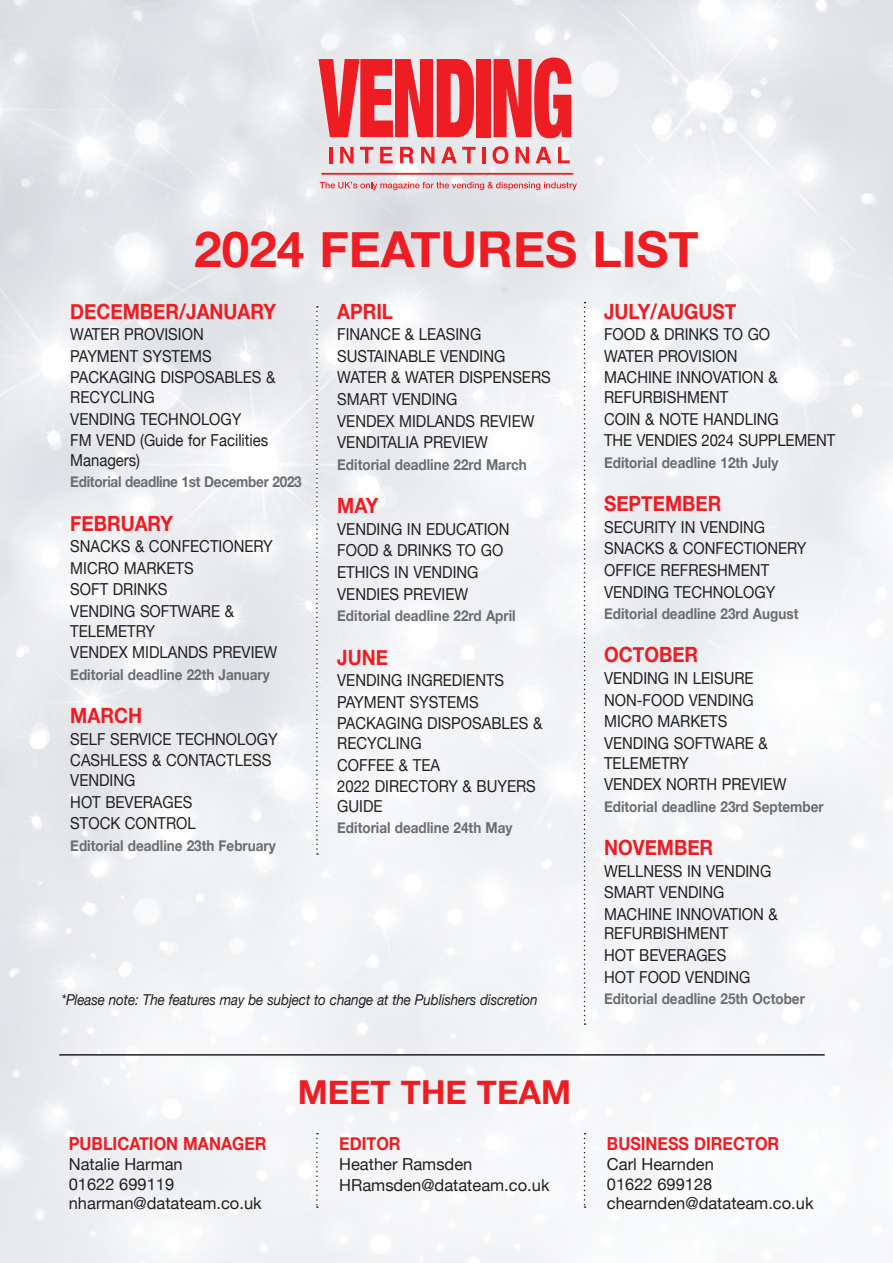
<style>
.page{position:relative;width:893px;height:1263px;background:#fff}
.page>*{position:absolute;margin:0;border:0;box-sizing:border-box;transform-origin:0 0}
.t1{font:700 49.5px "Helvetica Neue";color:#ee1d23}
.t2{font:700 33px "Helvetica Neue";color:#ee1d23}
.t3{font:700 21px "Helvetica Neue";color:#ee1d23;scale:.9 1}
.t4{font:700 18px "Helvetica Neue";color:#ee1d23;scale:.9 1}
.t5{font:16.5px/21.6px "Helvetica Neue";color:#231f20;scale:.9 1}
.t6{font:16.5px/19.8px "Helvetica Neue";color:#231f20}
.t7{font:700 15px "Helvetica Neue";color:#6c6d70;scale:.9 1}
.t8{font:italic 15px "Helvetica Neue";letter-spacing:-.01em;color:#231f20;scale:.9 1}
.t9{font:700 15px "Helvetica Neue";letter-spacing:-.02em;color:#6c6d70;scale:.9 1}
</style>
<div class="page">
<img style="left:0;top:0;width:893px;height:1263px">
<hr style="left:59px;top:1054px;width:766px;height:1px;background:#231f20">
<svg style="left:584px;top:302px;width:1px;height:723px"></svg>
<svg style="left:316px;top:306px;width:2px;height:549px"></svg>
<svg style="left:316px;top:1133px;width:2px;height:75px"></svg>
<svg style="left:584px;top:1133px;width:1px;height:75px"></svg>
<svg style="left:318px;top:59px;width:156px;height:78px;background:#ec545a"></svg>
<div style="left:476px;top:59px;width:14px;height:78px;background:#ee1d23"></div>
<svg style="left:493px;top:58px;width:78px;height:80px;background:#ec5156"></svg>
<hr style="left:329px;top:147px;width:3px;height:16px;background:#ee1d23">
<svg style="left:340px;top:147px;width:14px;height:16px"></svg>
<svg style="left:360px;top:147px;width:13px;height:16px"></svg>
<svg style="left:380px;top:147px;width:13px;height:16px"></svg>
<svg style="left:400px;top:147px;width:13px;height:16px"></svg>
<svg style="left:421px;top:147px;width:13px;height:16px"></svg>
<svg style="left:441px;top:147px;width:35px;height:16px"></svg>
<hr style="left:482px;top:147px;width:3px;height:16px;background:#ee1d23">
<svg style="left:493px;top:146px;width:15px;height:18px"></svg>
<svg style="left:516px;top:147px;width:13px;height:16px"></svg>
<svg style="left:536px;top:147px;width:15px;height:16px"></svg>
<svg style="left:558px;top:147px;width:12px;height:16px"></svg>
<hr style="left:321px;top:173px;width:252px;height:2px;background:#ee1d23">
<svg style="left:320px;top:182px;width:257px;height:8px;background:#e6adb1"></svg>
<h1 class="t1" style="left:194px;top:210px;width:506px">2024 FEATURES LIST</h1>
<p class="t3" style="left:70px;top:295px;width:230px">DECEMBER/JANUARY</p>
<p class="t5" style="left:70px;top:324px;width:229px">WATER PROVISION<br>PAYMENT SYSTEMS<br>PACKAGING DISPOSABLES &amp;</p>
<p class="t5" style="left:70px;top:387px;width:222px">RECYCLING<br>VENDING TECHNOLOGY<br>FM VEND (Guide for Facilities</p>
<p class="t5" style="left:70px;top:450px;width:79px">Managers)</p>
<p class="t9" style="left:70px;top:470px;width:259px">Editorial deadline 1st December 2023</p>
<p class="t3" style="left:70px;top:507px;width:116px">FEBRUARY</p>
<p class="t5" style="left:70px;top:536px;width:226px">SNACKS &amp; CONFECTIONERY<br>MICRO MARKETS<br>SOFT DRINKS<br>VENDING SOFTWARE &amp;</p>
<p class="t5" style="left:70px;top:621px;width:232px">TELEMETRY<br>VENDEX MIDLANDS PREVIEW</p>
<p class="t7" style="left:70px;top:663px;width:223px">Editorial deadline 22th January</p>
<p class="t3" style="left:70px;top:699px;width:81px">MARCH</p>
<p class="t5" style="left:70px;top:729px;width:232px">SELF SERVICE TECHNOLOGY<br>CASHLESS &amp; CONTACTLESS</p>
<p class="t5" style="left:70px;top:770px;width:141px">VENDING<br>HOT BEVERAGES<br>STOCK CONTROL</p>
<p class="t7" style="left:70px;top:834px;width:230px">Editorial deadline 23th February</p>
<p class="t3" style="left:337px;top:295px;width:64px">APRIL</p>
<p class="t5" style="left:337px;top:324px;width:239px">FINANCE &amp; LEASING<br>SUSTAINABLE VENDING<br>WATER &amp; WATER DISPENSERS<br>SMART VENDING<br>VENDEX MIDLANDS REVIEW<br>VENDITALIA PREVIEW</p>
<p class="t7" style="left:337px;top:453px;width:212px">Editorial deadline 22rd March</p>
<p class="t3" style="left:337px;top:489px;width:47px">MAY</p>
<p class="t5" style="left:337px;top:519px;width:193px">VENDING IN EDUCATION<br>FOOD &amp; DRINKS TO GO<br>ETHICS IN VENDING<br>VENDIES PREVIEW</p>
<p class="t7" style="left:337px;top:604px;width:200px">Editorial deadline 22rd April</p>
<p class="t3" style="left:337px;top:641px;width:58px">JUNE</p>
<p class="t5" style="left:337px;top:670px;width:229px">VENDING INGREDIENTS<br>PAYMENT SYSTEMS<br>PACKAGING DISPOSABLES &amp;</p>
<p class="t5" style="left:337px;top:733px;width:222px">RECYCLING<br>COFFEE &amp; TEA<br>2022 DIRECTORY &amp; BUYERS</p>
<p class="t5" style="left:337px;top:796px;width:52px">GUIDE</p>
<p class="t7" style="left:337px;top:816px;width:196px">Editorial deadline 24th May</p>
<p class="t3" style="left:604px;top:295px;width:149px">JULY/AUGUST</p>
<p class="t5" style="left:604px;top:324px;width:194px">FOOD &amp; DRINKS TO GO<br>WATER PROVISION<br>MACHINE INNOVATION &amp;</p>
<p class="t5" style="left:604px;top:387px;width:258px">REFURBISHMENT<br>COIN &amp; NOTE HANDLING<br>THE VENDIES 2024 SUPPLEMENT</p>
<p class="t7" style="left:604px;top:451px;width:195px">Editorial deadline 12th July</p>
<p class="t3" style="left:604px;top:487px;width:132px">SEPTEMBER</p>
<p class="t5" style="left:604px;top:517px;width:226px">SECURITY IN VENDING<br>SNACKS &amp; CONFECTIONERY<br>OFFICE REFRESHMENT<br>VENDING TECHNOLOGY</p>
<p class="t7" style="left:604px;top:602px;width:217px">Editorial deadline 23rd August</p>
<p class="t3" style="left:604px;top:638px;width:106px">OCTOBER</p>
<p class="t5" style="left:604px;top:668px;width:184px">VENDING IN LEISURE<br>NON-FOOD VENDING<br>MICRO MARKETS<br>VENDING SOFTWARE &amp;</p>
<p class="t5" style="left:604px;top:753px;width:204px">TELEMETRY<br>VENDEX NORTH PREVIEW</p>
<p class="t7" style="left:604px;top:795px;width:245px">Editorial deadline 23rd September</p>
<p class="t3" style="left:604px;top:831px;width:123px">NOVEMBER</p>
<p class="t5" style="left:604px;top:861px;width:194px">WELLNESS IN VENDING<br>SMART VENDING<br>MACHINE INNOVATION &amp;</p>
<p class="t5" style="left:604px;top:924px;width:164px">REFURBISHMENT<br>HOT BEVERAGES<br>HOT FOOD VENDING</p>
<p class="t8" style="left:61px;top:988px;width:531px">*Please note: The features may be subject to change at the Publishers discretion</p>
<p class="t7" style="left:604px;top:987px;width:225px">Editorial deadline 25th October</p>
<p class="t4" style="left:69px;top:1129px;width:221px">PUBLICATION MANAGER</p>
<p class="t6" style="left:69px;top:1155px;width:194px">Natalie Harman<br>01622 699119 nharman@datateam.co.uk</p>
<h2 class="t2" style="left:298px;top:1066px;width:275px">MEET THE TEAM</h2>
<p class="t4" style="left:339px;top:1129px;width:70px">EDITOR</p>
<p class="t6" style="left:339px;top:1154px;width:212px;line-height:21.6px">Heather Ramsden<br>HRamsden@datateam.co.uk</p>
<p class="t4" style="left:607px;top:1129px;width:193px">BUSINESS DIRECTOR</p>
<p class="t6" style="left:607px;top:1155px;width:208px">Carl Hearnden<br>01622 699128 chearnden@datateam.co.uk</p>
</div>
